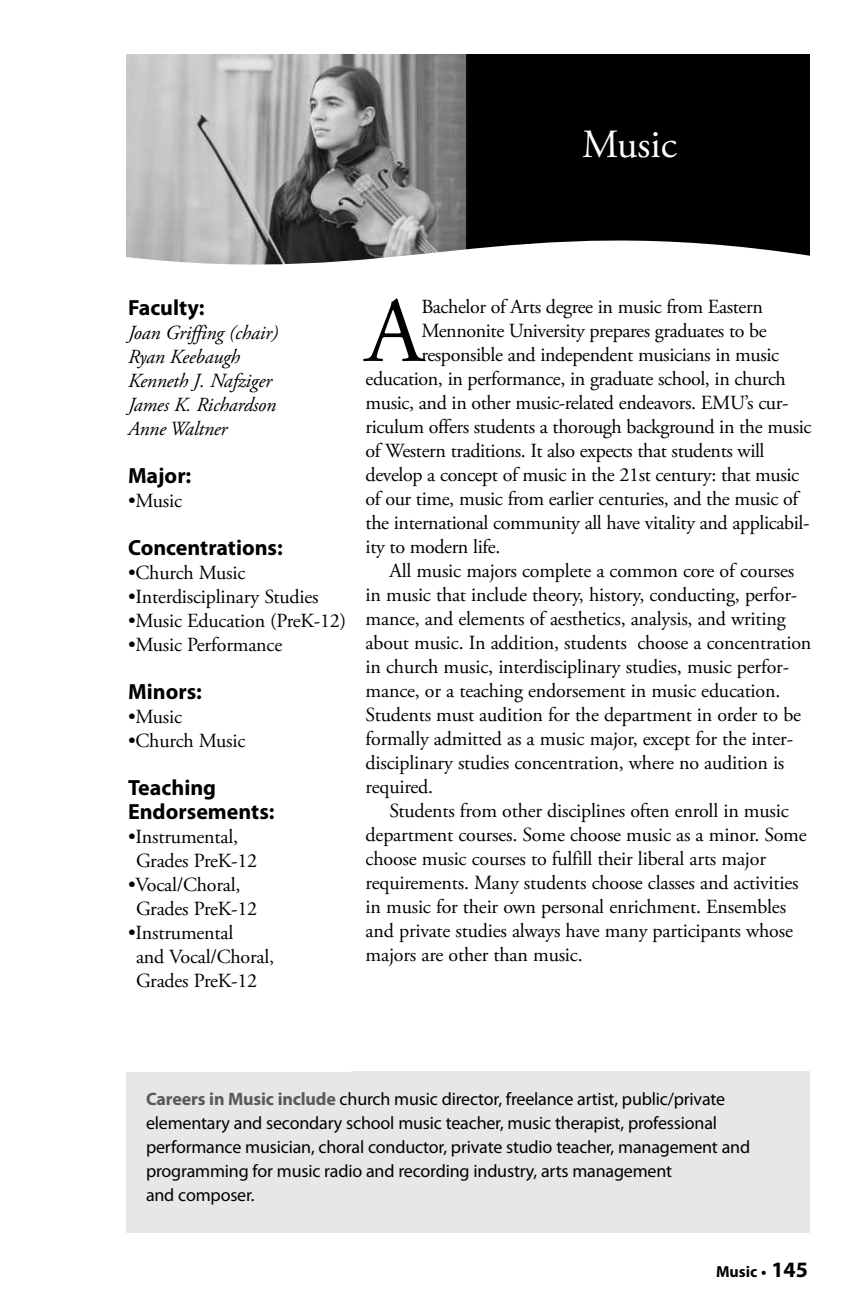
<style>
.page{position:relative;width:864px;height:1296px;background:#fff}
.page>*{position:absolute;margin:0;border:0;box-sizing:border-box;transform-origin:0 0}
.t1{font:92.4px "Adobe Garamond Pro";color:#000}
.t2{font:40px "Adobe Garamond Pro";color:#fff}
.t3{font:700 22px/24px "Myriad Pro";color:#000}
.t4{font:20px/24px "Adobe Garamond Pro";letter-spacing:-.01em;color:#000}
.t5{font:italic 20px/24px "Adobe Garamond Pro";letter-spacing:-.01em;color:#000}
.t6{font:18px/24px "Myriad Pro";letter-spacing:-.01em;color:#000}
.t7{font:700 16px "Myriad Pro";color:#000}
.s1{font-weight:700;color:#58595b}
.s2{font-size:22px}
</style>
<div class="page">
<img style="left:126px;top:54px;width:340px;height:154px">
<div style="left:467px;top:55px;width:342px;height:218px;background:#000"></div>
<div style="left:466px;top:54px;width:344px;height:220px;border:2px solid #000"></div>
<div style="left:126px;top:1071px;width:684px;height:162px;background:#e6e7e8"></div>
<svg style="left:126px;top:208px;width:684px;height:66px"></svg>
<h2 class="t2" style="left:582px;top:120px;width:96px">Music</h2>
<p class="t3" style="left:128px;top:296px;width:78px">Faculty:</p>
<p class="t5" style="left:128px;top:321px;width:152px">Joan Griffing (chair)<br>Ryan Keebaugh<br>Kenneth J. Nafziger<br>James K. Richardson<br>Anne Waltner</p>
<p class="t3" style="left:128px;top:464px;width:65px">Major:</p>
<p class="t4" style="left:128px;top:489px;width:56px">•Music</p>
<p class="t3" style="left:128px;top:536px;width:156px">Concentrations:</p>
<p class="t4" style="left:128px;top:561px;width:119px">•Church Music</p>
<p class="t4" style="left:128px;top:585px;width:192px">•Interdisciplinary Studies</p>
<p class="t4" style="left:128px;top:609px;width:220px">•Music Education (PreK-12)</p>
<p class="t4" style="left:128px;top:633px;width:156px">•Music Performance</p>
<p class="t3" style="left:128px;top:680px;width:75px">Minors:</p>
<p class="t4" style="left:128px;top:705px;width:56px">•Music</p>
<p class="t4" style="left:128px;top:729px;width:119px">•Church Music</p>
<p class="t3" style="left:128px;top:776px;width:148px">Teaching<br>Endorsements:</p>
<p class="t4" style="left:136px;top:825px;width:123px;text-indent:-8px">•Instrumental,<br>Grades PreK-12</p>
<p class="t4" style="left:136px;top:873px;width:123px;text-indent:-8px">•Vocal/Choral,<br>Grades PreK-12</p>
<p class="t4" style="left:136px;top:921px;width:140px;text-indent:-8px">•Instrumental<br>and Vocal/Choral,<br>Grades PreK-12</p>
<h1 class="t1" style="left:366px;top:276px;width:59px">A</h1>
<p class="t4" style="left:421px;top:295px;width:343px">Bachelor of Arts degree in music from Eastern</p>
<p class="t4" style="left:421px;top:319px;width:347px">Mennonite University prepares graduates to be</p>
<p class="t4" style="left:421px;top:343px;width:359px">responsible and independent musicians in music</p>
<p class="t4" style="left:366px;top:367px;width:422px">education, in performance, in graduate school, in church</p>
<p class="t4" style="left:366px;top:391px;width:424px">music, and in other music-related endeavors. EMU’s cur-</p>
<p class="t4" style="left:366px;top:415px;width:447px">riculum offers students a thorough background in the music</p>
<p class="t4" style="left:366px;top:439px;width:400px">of Western traditions. It also expects that students will</p>
<p class="t4" style="left:366px;top:463px;width:435px">develop a concept of music in the 21st century: that music</p>
<p class="t4" style="left:366px;top:487px;width:434px">of our time, music from earlier centuries, and the music of</p>
<p class="t4" style="left:366px;top:511px;width:445px">the international community all have vitality and applicabil-</p>
<p class="t4" style="left:366px;top:535px;width:136px">ity to modern life.</p>
<p class="t4" style="left:389px;top:559px;width:406px">All music majors complete a common core of courses</p>
<p class="t4" style="left:366px;top:583px;width:433px">in music that include theory, history, conducting, perfor-</p>
<p class="t4" style="left:366px;top:607px;width:421px">mance, and elements of aesthetics, analysis, and writing</p>
<p class="t4" style="left:366px;top:631px;width:447px">about music. In addition, students choose a concentration</p>
<p class="t4" style="left:366px;top:655px;width:425px">in church music, interdisciplinary studies, music perfor-</p>
<p class="t4" style="left:366px;top:679px;width:416px">mance, or a teaching endorsement in music education.</p>
<p class="t4" style="left:366px;top:703px;width:437px">Students must audition for the department in order to be</p>
<p class="t4" style="left:366px;top:727px;width:429px">formally admitted as a music major, except for the inter-</p>
<p class="t4" style="left:366px;top:751px;width:420px">disciplinary studies concentration, where no audition is</p>
<p class="t4" style="left:366px;top:775px;width:69px">required.</p>
<p class="t4" style="left:389px;top:799px;width:401px">Students from other disciplines often enroll in music</p>
<p class="t4" style="left:366px;top:823px;width:443px">department courses. Some choose music as a minor. Some</p>
<p class="t4" style="left:366px;top:847px;width:402px">choose music courses to fulfill their liberal arts major</p>
<p class="t4" style="left:366px;top:871px;width:434px">requirements. Many students choose classes and activities</p>
<p class="t4" style="left:366px;top:895px;width:422px">in music for their own personal enrichment. Ensembles</p>
<p class="t4" style="left:366px;top:919px;width:429px">and private studies always have many participants whose</p>
<p class="t4" style="left:366px;top:943px;width:219px">majors are other than music.</p>
<p class="t6" style="left:146px;top:1087px;width:606px"><span class="s1">Careers in Music include</span> church music director, freelance artist, public/private elementary and secondary school music teacher, music therapist, professional performance musician, choral conductor, private studio teacher, management and programming for music radio and recording industry, arts management<br>and composer.</p>
<p class="t7" style="left:716px;top:1262px;width:93px">Music • <span class="s2">145</span></p>
</div>
